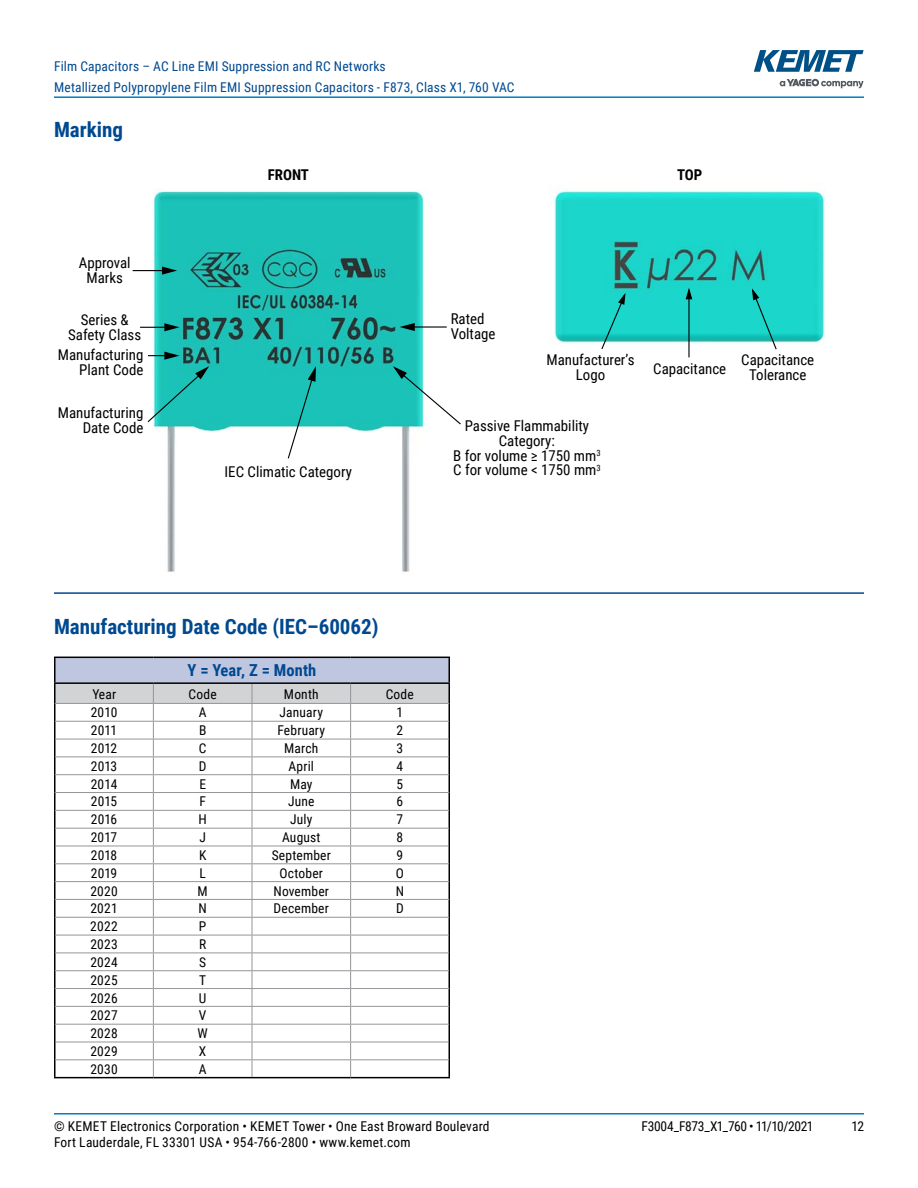
<style>
.page{position:relative;width:918px;height:1188px;background:#fff}
.page>*{position:absolute;margin:0;border:0;box-sizing:border-box;transform-origin:0 0}
.t1{font:700 21px "Roboto Condensed";color:#004990}
.t2{font:700 16.5px "Roboto Condensed";letter-spacing:.005em;color:#004990}
.t3{font:14.85px/14.9px "Roboto Condensed";color:#000;text-align:center}
.t4{font:700 14.85px "Roboto Condensed";color:#000}
.t5{font:13.5px "Roboto Condensed";letter-spacing:.015em;color:#000}
.t6{font:13.5px/21px "Roboto Condensed";letter-spacing:.01em;color:#004990}
.t7{font:13.5px "Roboto Condensed";letter-spacing:-.025em;color:#000}
</style>
<div class="page">
<hr style="left:54px;top:1113px;width:810px;height:2px;background:#007dc3">
<hr style="left:54px;top:96px;width:810px;height:2px;background:#007dc3">
<svg style="left:780px;top:79px;width:84px;height:9px"></svg>
<svg style="left:754px;top:50px;width:110px;height:22px"></svg>
<hr style="left:54px;top:592px;width:810px;height:2px;background:#004990">
<img style="left:132px;top:191px;width:292px;height:381px">
<img style="left:552px;top:189px;width:273px;height:169px">
<svg style="left:600px;top:290px;width:27px;height:60px;background:#37cbc2"></svg>
<hr style="left:133px;top:270px;width:32px;height:1px;background:#000">
<svg style="left:162px;top:267px;width:15px;height:8px"></svg>
<hr style="left:688px;top:298px;width:2px;height:59px;background:#000">
<svg style="left:685px;top:285px;width:8px;height:15px"></svg>
<svg style="left:751px;top:286px;width:27px;height:65px;background:#38ccc3"></svg>
<svg style="left:140px;top:323px;width:40px;height:8px"></svg>
<hr style="left:412px;top:326px;width:35px;height:2px;background:#000">
<svg style="left:400px;top:323px;width:15px;height:8px"></svg>
<svg style="left:393px;top:366px;width:68px;height:60px"></svg>
<svg style="left:287px;top:366px;width:29px;height:94px"></svg>
<svg style="left:148px;top:352px;width:32px;height:8px"></svg>
<svg style="left:146px;top:366px;width:63px;height:57px;background:#38c3bb"></svg>
<div style="left:55px;top:657px;width:394px;height:26px;background:#bfc6e0"></div>
<hr style="left:448px;top:658px;width:2px;height:24px;background:#000">
<hr style="left:54px;top:1077px;width:99px;height:1px;background:#000">
<hr style="left:153px;top:1077px;width:99px;height:1px;background:#000">
<hr style="left:252px;top:1077px;width:99px;height:1px;background:#000">
<hr style="left:351px;top:1077px;width:99px;height:1px;background:#000">
<svg style="left:54px;top:684px;width:396px;height:393px"></svg>
<hr style="left:54px;top:657px;width:99px;height:1px;background:#000">
<hr style="left:54px;top:658px;width:2px;height:24px;background:#000">
<hr style="left:153px;top:657px;width:99px;height:1px;background:#000">
<hr style="left:252px;top:657px;width:99px;height:1px;background:#000">
<hr style="left:351px;top:657px;width:99px;height:1px;background:#000">
<hr style="left:54px;top:682px;width:99px;height:2px;background:#000">
<hr style="left:153px;top:682px;width:99px;height:2px;background:#000">
<hr style="left:252px;top:682px;width:99px;height:2px;background:#000">
<hr style="left:351px;top:682px;width:99px;height:2px;background:#000">
<p class="t6" style="left:54px;top:55px;width:462px">Film Capacitors – AC Line EMI Suppression and RC Networks<br>Metallized Polypropylene Film EMI Suppression Capacitors - F873, Class X1, 760 VAC</p>
<h1 class="t1" style="left:54px;top:115px;width:71px">Marking</h1>
<p class="t3" style="left:79px;top:255px;width:53px">Approval<br>Marks</p>
<p class="t4" style="left:268px;top:165px;width:43px">FRONT</p>
<p class="t4" style="left:677px;top:165px;width:27px">TOP</p>
<p class="t3" style="left:68px;top:311px;width:74px">Series &amp;<br>Safety Class</p>
<p class="t3" style="left:451px;top:311px;width:46px;text-align:left">Rated<br>Voltage</p>
<p class="t3" style="left:58px;top:347px;width:87px;text-align:right">Manufacturing<br>Plant Code</p>
<p class="t3" style="left:58px;top:405px;width:87px;text-align:right">Manufacturing<br>Date Code</p>
<p class="t3" style="left:225px;top:464px;width:129px">IEC Climatic Category</p>
<p class="t3" style="left:546px;top:352px;width:90px">Manufacturer’s<br>Logo</p>
<p class="t3" style="left:453px;top:418px;width:149px">Passive Flammability<br>Category:<br>B for volume ≥ 1750 mm<sup>3<br></sup>C for volume &lt; 1750 mm<sup>3</sup></p>
<p class="t3" style="left:653px;top:360px;width:74px">Capacitance</p>
<p class="t3" style="left:741px;top:352px;width:74px">Capacitance<br>Tolerance</p>
<h1 class="t1" style="left:54px;top:612px;width:326px">Manufacturing Date Code (IEC–60062)</h1>
<p class="t2" style="left:188px;top:659px;width:130px">Y = Year, Z = Month</p>
<p class="t5" style="left:92px;top:684px;width:25px">Year</p>
<p class="t5" style="left:189px;top:684px;width:30px">Code</p>
<p class="t5" style="left:284px;top:684px;width:36px">Month</p>
<p class="t5" style="left:386px;top:684px;width:30px">Code</p>
<p class="t5" style="left:91px;top:703px;width:28px">2010</p>
<p class="t5" style="left:199px;top:703px;width:9px">A</p>
<p class="t5" style="left:280px;top:703px;width:45px">January</p>
<p class="t5" style="left:397px;top:703px;width:8px">1</p>
<p class="t5" style="left:91px;top:721px;width:28px">2011</p>
<p class="t5" style="left:199px;top:721px;width:9px">B</p>
<p class="t5" style="left:277px;top:721px;width:49px">February</p>
<p class="t5" style="left:397px;top:721px;width:8px">2</p>
<p class="t5" style="left:91px;top:739px;width:28px">2012</p>
<p class="t5" style="left:199px;top:739px;width:9px">C</p>
<p class="t5" style="left:284px;top:739px;width:36px">March</p>
<p class="t5" style="left:397px;top:739px;width:8px">3</p>
<p class="t5" style="left:91px;top:757px;width:28px">2013</p>
<p class="t5" style="left:199px;top:757px;width:9px">D</p>
<p class="t5" style="left:289px;top:757px;width:27px">April</p>
<p class="t5" style="left:397px;top:757px;width:8px">4</p>
<p class="t5" style="left:91px;top:774px;width:28px">2014</p>
<p class="t5" style="left:199px;top:774px;width:8px">E</p>
<p class="t5" style="left:290px;top:774px;width:24px">May</p>
<p class="t5" style="left:397px;top:774px;width:8px">5</p>
<p class="t5" style="left:91px;top:792px;width:28px">2015</p>
<p class="t5" style="left:199px;top:792px;width:8px">F</p>
<p class="t5" style="left:288px;top:792px;width:28px">June</p>
<p class="t5" style="left:397px;top:792px;width:8px">6</p>
<p class="t5" style="left:91px;top:810px;width:28px">2016</p>
<p class="t5" style="left:199px;top:810px;width:10px">H</p>
<p class="t5" style="left:290px;top:810px;width:24px">July</p>
<p class="t5" style="left:397px;top:810px;width:8px">7</p>
<p class="t5" style="left:91px;top:828px;width:28px">2017</p>
<p class="t5" style="left:199px;top:828px;width:8px">J</p>
<p class="t5" style="left:282px;top:828px;width:40px">August</p>
<p class="t5" style="left:397px;top:828px;width:8px">8</p>
<p class="t5" style="left:91px;top:846px;width:28px">2018</p>
<p class="t5" style="left:199px;top:846px;width:9px">K</p>
<p class="t5" style="left:272px;top:846px;width:61px">September</p>
<p class="t5" style="left:397px;top:846px;width:8px">9</p>
<p class="t5" style="left:91px;top:864px;width:28px">2019</p>
<p class="t5" style="left:199px;top:864px;width:8px">L</p>
<p class="t5" style="left:280px;top:864px;width:45px">October</p>
<p class="t5" style="left:396px;top:864px;width:10px">O</p>
<p class="t5" style="left:90px;top:881px;width:29px">2020</p>
<p class="t5" style="left:198px;top:881px;width:12px">M</p>
<p class="t5" style="left:274px;top:881px;width:57px">November</p>
<p class="t5" style="left:396px;top:881px;width:10px">N</p>
<p class="t5" style="left:90px;top:899px;width:29px">2021</p>
<p class="t5" style="left:199px;top:899px;width:10px">N</p>
<p class="t5" style="left:274px;top:899px;width:57px">December</p>
<p class="t5" style="left:396px;top:899px;width:9px">D</p>
<p class="t5" style="left:90px;top:917px;width:29px">2022</p>
<p class="t5" style="left:199px;top:917px;width:9px">P</p>
<p class="t5" style="left:90px;top:935px;width:29px">2023</p>
<p class="t5" style="left:199px;top:935px;width:9px">R</p>
<p class="t5" style="left:90px;top:953px;width:29px">2024</p>
<p class="t5" style="left:199px;top:953px;width:8px">S</p>
<p class="t5" style="left:90px;top:970px;width:29px">2025</p>
<p class="t5" style="left:199px;top:970px;width:9px">T</p>
<p class="t5" style="left:90px;top:988px;width:29px">2026</p>
<p class="t5" style="left:199px;top:988px;width:9px">U</p>
<p class="t5" style="left:90px;top:1006px;width:29px">2027</p>
<p class="t5" style="left:199px;top:1006px;width:9px">V</p>
<p class="t5" style="left:90px;top:1024px;width:29px">2028</p>
<p class="t5" style="left:198px;top:1024px;width:12px">W</p>
<p class="t5" style="left:90px;top:1042px;width:29px">2029</p>
<p class="t5" style="left:199px;top:1042px;width:9px">X</p>
<p class="t5" style="left:90px;top:1060px;width:29px">2030</p>
<p class="t5" style="left:199px;top:1060px;width:9px">A</p>
<p class="t5" style="left:54px;top:1116px;width:437px">© KEMET Electronics Corporation • KEMET Tower • One East Broward Boulevard</p>
<p class="t7" style="left:641px;top:1116px;width:174px">F3004_F873_X1_760 • 11/10/2021</p>
<p class="t5" style="left:852px;top:1116px;width:14px">12</p>
<p class="t5" style="left:54px;top:1133px;width:358px">Fort Lauderdale, FL 33301 USA • 954-766-2800 • www.kemet.com</p>
</div>
